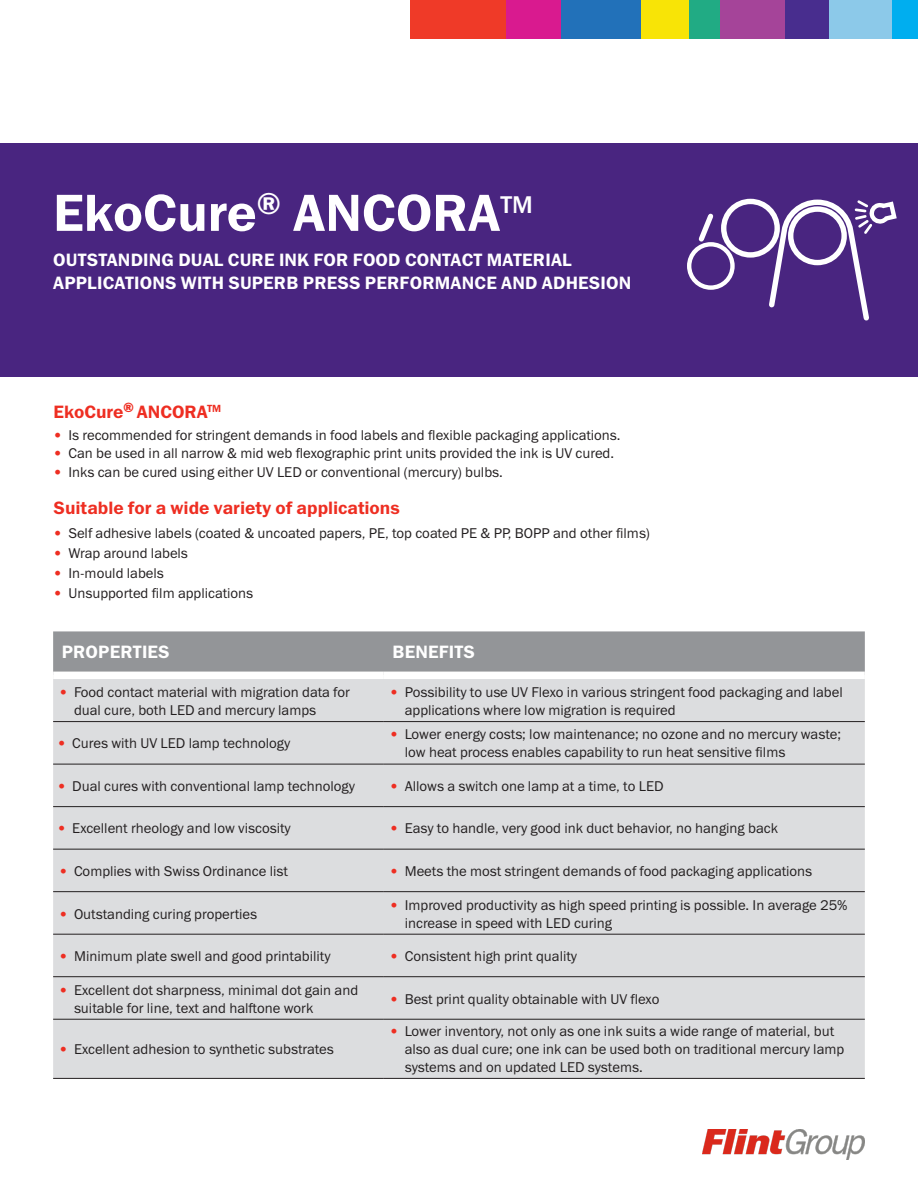
<style>
.page{position:relative;width:918px;height:1188px;background:#fff}
.page>*{position:absolute;margin:0;border:0;box-sizing:border-box;transform-origin:0 0}
._002_Productname_Fro{font:600 52.5px "Franklin Gothic ITC";color:#fff}
._002_Subline{font:600 18px "Franklin Gothic ITC";letter-spacing:.01em;color:#fff}
._004_Headline_red{font:600 18px "Franklin Gothic ITC";color:#ee2e22}
.t1{font:14.25px/18px "Franklin Gothic ITC";color:#231f20}
.s1{color:#ee2e22}
</style>
<div class="page">
<div style="left:0;top:143px;width:918px;height:234px;background:#492580"></div>
<div style="left:687px;top:242px;width:48px;height:48px;border:4px solid #fff;border-radius:50%"></div>
<svg style="left:695px;top:199px;width:202px;height:122px"></svg>
<div style="left:53px;top:631px;width:812px;height:41px;background:#939598"></div>
<div style="left:53px;top:679px;width:812px;height:399px;background:#dcdddf"></div>
<hr style="left:384px;top:721px;width:481px;height:1px;background:#231f20">
<hr style="left:384px;top:764px;width:481px;height:1px;background:#231f20">
<hr style="left:384px;top:806px;width:481px;height:1px;background:#231f20">
<hr style="left:384px;top:849px;width:481px;height:1px;background:#231f20">
<hr style="left:53px;top:891px;width:331px;height:1px;background:#231f20">
<hr style="left:384px;top:891px;width:481px;height:1px;background:#231f20">
<hr style="left:53px;top:934px;width:331px;height:1px;background:#231f20">
<hr style="left:384px;top:934px;width:481px;height:1px;background:#231f20">
<hr style="left:53px;top:976px;width:331px;height:1px;background:#231f20">
<hr style="left:384px;top:976px;width:481px;height:1px;background:#231f20">
<hr style="left:53px;top:1019px;width:331px;height:1px;background:#231f20">
<hr style="left:384px;top:1019px;width:481px;height:1px;background:#231f20">
<hr style="left:53px;top:1078px;width:331px;height:1px;background:#231f20">
<hr style="left:384px;top:1078px;width:481px;height:1px;background:#231f20">
<hr style="left:53px;top:721px;width:331px;height:1px;background:#231f20">
<hr style="left:53px;top:764px;width:331px;height:1px;background:#231f20">
<hr style="left:53px;top:806px;width:331px;height:1px;background:#231f20">
<hr style="left:53px;top:849px;width:331px;height:1px;background:#231f20">
<div style="left:410px;top:0;width:97px;height:38px;background:#ef3a28"></div>
<div style="left:507px;top:0;width:54px;height:38px;background:#d91a8f"></div>
<div style="left:561px;top:0;width:80px;height:38px;background:#2271b9"></div>
<div style="left:641px;top:0;width:49px;height:38px;background:#f8e406"></div>
<div style="left:689px;top:0;width:32px;height:38px;background:#21ab84"></div>
<div style="left:720px;top:0;width:66px;height:38px;background:#a54499"></div>
<div style="left:786px;top:0;width:44px;height:38px;background:#482d8e"></div>
<div style="left:829px;top:0;width:65px;height:38px;background:#8cc9e9"></div>
<div style="left:893px;top:0;width:25px;height:38px;background:#00aeef"></div>
<img style="left:703px;top:1129px;width:162px;height:30px">
<p class="_002_Productname_Fro" style="left:53px;top:181px;width:481px">EkoCure<sup>®</sup> ANCORA<sup>TM</sup></p>
<p class="_002_Subline" style="left:53px;top:249px;width:520px">OUTSTANDING DUAL CURE INK FOR FOOD CONTACT MATERIAL</p>
<p class="_002_Subline" style="left:53px;top:272px;width:580px">APPLICATIONS WITH SUPERB PRESS PERFORMANCE AND ADHESION</p>
<p class="_004_Headline_red" style="left:54px;top:401px;width:169px">EkoCure<sup>®</sup> ANCORA<sup>TM</sup></p>
<p class="t1" style="left:54px;top:426px;width:569px"><span class="s1">•</span> Is recommended for stringent demands in food labels and flexible packaging applications.</p>
<p class="t1" style="left:54px;top:445px;width:562px"><span class="s1">•</span> Can be used in all narrow &amp; mid web flexographic print units provided the ink is UV cured.</p>
<p class="t1" style="left:54px;top:463px;width:451px"><span class="s1">•</span> Inks can be cured using either UV LED or conventional (mercury) bulbs.</p>
<p class="_004_Headline_red" style="left:54px;top:497px;width:348px">Suitable for a wide variety of applications</p>
<p class="t1" style="left:54px;top:524px;width:598px"><span class="s1">•</span> Self adhesive labels (coated &amp; uncoated papers, PE, top coated PE &amp; PP, BOPP and other films)</p>
<p class="t1" style="left:54px;top:544px;width:136px"><span class="s1">•</span> Wrap around labels</p>
<p class="t1" style="left:54px;top:564px;width:112px"><span class="s1">•</span> In-mould labels</p>
<p class="t1" style="left:54px;top:584px;width:201px"><span class="s1">•</span> Unsupported film applications</p>
<p class="_002_Subline" style="left:62px;top:641px;width:110px">PROPERTIES</p>
<p class="_002_Subline" style="left:392px;top:641px;width:84px">BENEFITS</p>
<p class="t1" style="left:74px;top:683px;width:278px;text-indent:-15px"><span class="s1">•</span> Food contact material with migration data for dual cure, both LED and mercury lamps</p>
<p class="t1" style="left:405px;top:683px;width:439px;text-indent:-15px"><span class="s1">•</span> Possibility to use UV Flexo in various stringent food packaging and label applications where low migration is required</p>
<p class="t1" style="left:57px;top:735px;width:234px"><span class="s1">•</span> Cures with UV LED lamp technology</p>
<p class="t1" style="left:405px;top:726px;width:438px;text-indent:-15px"><span class="s1">•</span> Lower energy costs; low maintenance; no ozone and no mercury waste; low heat process enables capability to run heat sensitive films</p>
<p class="t1" style="left:57px;top:777px;width:299px"><span class="s1">•</span> Dual cures with conventional lamp technology</p>
<p class="t1" style="left:390px;top:777px;width:275px"><span class="s1">•</span> Allows a switch one lamp at a time, to LED</p>
<p class="t1" style="left:57px;top:820px;width:235px"><span class="s1">•</span> Excellent rheology and low viscosity</p>
<p class="t1" style="left:390px;top:820px;width:390px"><span class="s1">•</span> Easy to handle, very good ink duct behavior, no hanging back</p>
<p class="t1" style="left:59px;top:862px;width:230px"><span class="s1">•</span> Complies with Swiss Ordinance list</p>
<p class="t1" style="left:390px;top:862px;width:424px"><span class="s1">•</span> Meets the most stringent demands of food packaging applications</p>
<p class="t1" style="left:59px;top:905px;width:200px"><span class="s1">•</span> Outstanding curing properties</p>
<p class="t1" style="left:405px;top:896px;width:444px;text-indent:-15px"><span class="s1">•</span> Improved productivity as high speed printing is possible. In average 25% increase in speed with LED curing</p>
<p class="t1" style="left:59px;top:947px;width:273px"><span class="s1">•</span> Minimum plate swell and good printability</p>
<p class="t1" style="left:390px;top:947px;width:189px"><span class="s1">•</span> Consistent high print quality</p>
<p class="t1" style="left:74px;top:981px;width:286px;text-indent:-15px"><span class="s1">•</span> Excellent dot sharpness, minimal dot gain and suitable for line, text and halftone work</p>
<p class="t1" style="left:390px;top:990px;width:271px"><span class="s1">•</span> Best print quality obtainable with UV flexo</p>
<p class="t1" style="left:59px;top:1041px;width:276px"><span class="s1">•</span> Excellent adhesion to synthetic substrates</p>
<p class="t1" style="left:405px;top:1023px;width:441px;text-indent:-15px"><span class="s1">•</span> Lower inventory, not only as one ink suits a wide range of material, but also as dual cure; one ink can be used both on traditional mercury lamp systems and on updated LED systems.</p>
</div>
